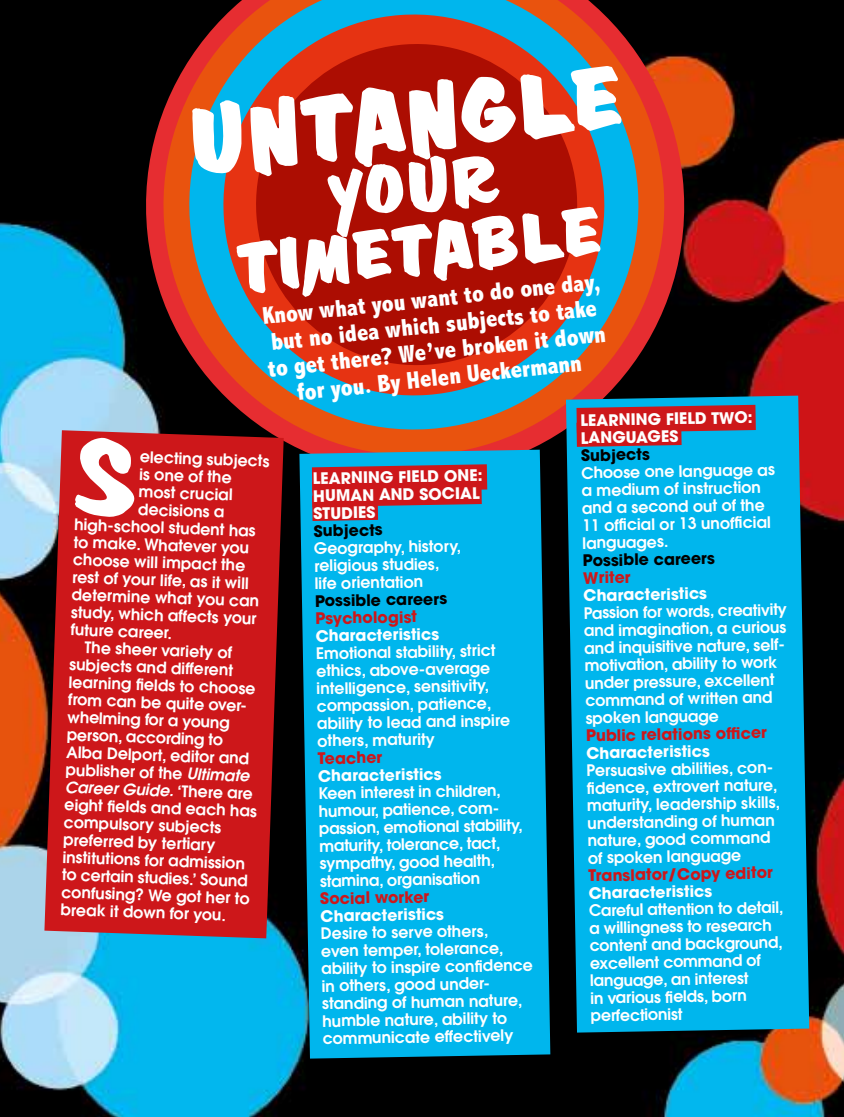
<style>
.page{position:relative;width:844px;height:1117px;background:#fff}
.page>*{position:absolute;margin:0;border:0;box-sizing:border-box;transform-origin:0 0}
.t1{font:700 79.62px "Cg Davison Zip";color:#fff}
.t2{font:700 61.6px/62.5px "Cg Davison Zip";color:#fff;text-align:center}
.t3{font:800 condensed 24.5px/26.4px "Abadi MT Std";color:#fff;text-align:center}
.t4{font:600 15.75px/17.5px "Avant Garde";color:#fff}
.t5{font:700 15.75px/17.5px "Avant Garde";color:#fff}
.t6{font:700 15.75px "Avant Garde";color:#cd171a}
.t7{font:700 15.75px "Avant Garde";color:#000}
.t8{font:italic 600 15.75px "Avant Garde";color:#fff}
.s1{font-style:italic}
.s2{font-style:normal}
</style>
<div class="page">
<img style="left:0;top:0;width:843px;height:1116px">
<svg style="left:132px;top:0;width:566px;height:489px;background:#401811"></svg>
<svg style="left:154px;top:0;width:519px;height:464px;background:#872513"></svg>
<svg style="left:181px;top:0;width:465px;height:437px;background:#765c56"></svg>
<svg style="left:216px;top:8px;width:395px;height:394px;background:#7c7476"></svg>
<svg style="left:250px;top:38px;width:332px;height:333px;background:#aa2016"></svg>
<svg style="left:44px;top:430px;width:239px;height:508px;background:#bf1b1e"></svg>
<div style="left:299px;top:449px;width:251px;height:609px;background:#00b6ed"></div>
<div style="left:566px;top:395px;width:243px;height:637px;background:#00b6ed"></div>
<svg style="left:576px;top:405px;width:179px;height:42px;background:#a13846"></svg>
<svg style="left:312px;top:464px;width:175px;height:57px;background:#9f3a48"></svg>
<div style="left:74px;top:437px;width:62px;height:81px;background:#cd171a"></div>
<h1 class="t1" style="left:182px;top:90px;width:436px;rotate:-6deg">Untangle</h1>
<h2 class="t2" style="left:226px;top:176px;width:367px;rotate:-6deg">you r timetable</h2>
<h3 class="t3" style="left:261px;top:303px;width:341px;rotate:-6deg">Know what you want to do one day, but no idea which subjects to take to get there? We’ve broken it down for you. By Helen Ueckermann</h3>
<p class="t4" style="left:140px;top:447px;width:131px;rotate:2deg">electing subjects</p>
<p class="t4" style="left:140px;top:465px;width:94px;rotate:2deg">is one of the</p>
<p class="t4" style="left:139px;top:482px;width:95px;rotate:2deg">most crucial</p>
<p class="t4" style="left:138px;top:500px;width:88px;rotate:2deg">decisions a</p>
<p class="t4" style="left:75px;top:515px;width:183px;rotate:2deg">high-school student has</p>
<p class="t4" style="left:74px;top:532px;width:177px;rotate:2deg">to make. Whatever you</p>
<p class="t4" style="left:73px;top:550px;width:174px;rotate:2deg">choose will impact the</p>
<p class="t4" style="left:73px;top:567px;width:178px;rotate:2deg">rest of your life, as it will</p>
<p class="t4" style="left:72px;top:585px;width:189px;rotate:2deg">determine what you can</p>
<p class="t4" style="left:71px;top:602px;width:187px;rotate:2deg">study, which affects your</p>
<p class="t4" style="left:71px;top:620px;width:103px;rotate:2deg">future career.</p>
<p class="t4" style="left:85px;top:638px;width:149px;rotate:2deg">The sheer variety of</p>
<p class="t4" style="left:70px;top:655px;width:165px;rotate:2deg">subjects and different</p>
<p class="t4" style="left:69px;top:672px;width:188px;rotate:2deg">learning fi elds to choose</p>
<p class="t4" style="left:68px;top:690px;width:182px;rotate:2deg">from can be quite over-</p>
<p class="t4" style="left:68px;top:707px;width:164px;rotate:2deg">whelming for a young</p>
<p class="t4" style="left:67px;top:725px;width:158px;rotate:2deg">person, according to</p>
<p class="t4" style="left:67px;top:742px;width:184px;rotate:2deg">Alba Delport, editor and</p>
<p class="t4" style="left:66px;top:760px;width:185px;rotate:2deg">publisher of the <span class="s1">Ultimate</span></p>
<p class="t8" style="left:65px;top:776px;width:189px;rotate:2deg">Career Guide. <span class="s2">‘There are</span></p>
<p class="t4" style="left:65px;top:795px;width:194px;rotate:2deg">eight fi elds and each has</p>
<p class="t4" style="left:64px;top:812px;width:159px;rotate:2deg">compulsory subjects</p>
<p class="t4" style="left:64px;top:830px;width:154px;rotate:2deg">preferred by tertiary</p>
<p class="t4" style="left:63px;top:847px;width:184px;rotate:2deg">institutions for admission</p>
<p class="t4" style="left:62px;top:865px;width:187px;rotate:2deg">to certain studies.’ Sound</p>
<p class="t4" style="left:62px;top:882px;width:190px;rotate:2deg">confusing? We got her to</p>
<p class="t4" style="left:61px;top:900px;width:167px;rotate:2deg">break it down for you.</p>
<p class="t5" style="left:312px;top:469px;width:171px;rotate:-1deg">Learning fiel d ONE :<br>Human and so cial studies</p>
<p class="t7" style="left:313px;top:520px;width:71px;rotate:-1deg">Subje cts</p>
<p class="t4" style="left:314px;top:539px;width:149px;rotate:-1deg">Geography, history, religious studies, life orientation</p>
<p class="t7" style="left:315px;top:590px;width:135px;rotate:-1deg">Possible care e rs</p>
<p class="t6" style="left:315px;top:608px;width:105px;rotate:-1deg">Psychologist</p>
<p class="t5" style="left:315px;top:626px;width:126px;rotate:-1deg">Characte ristics</p>
<p class="t4" style="left:316px;top:644px;width:194px;rotate:-1deg">Emotional stability, strict ethics, above-average intelligence, sensitivity, compassion, patience, ability to lead and inspire others, maturity</p>
<p class="t6" style="left:317px;top:748px;width:71px;rotate:-1deg">Teacher</p>
<p class="t5" style="left:318px;top:766px;width:126px;rotate:-1deg">Characte ristics</p>
<p class="t4" style="left:318px;top:784px;width:205px;rotate:-1deg">Keen interest in children, humour, patience, com&shy;passion, emotional stability, maturity, tolerance, tact, sympathy, good health, stamina, organisation</p>
<p class="t6" style="left:320px;top:888px;width:115px;rotate:-1deg">Social worker</p>
<p class="t5" style="left:320px;top:906px;width:126px;rotate:-1deg">Characte ristics</p>
<p class="t4" style="left:320px;top:924px;width:213px;rotate:-1deg">Desire to serve others,<br>even temper, tolerance, ability to inspire confi dence in others, good under&shy;standing of human nature, humble nature, ability to communicate effectively</p>
<p class="t5" style="left:580px;top:411px;width:174px;rotate:-1deg">Learning fiel d TWO:<br>Languages</p>
<p class="t7" style="left:580px;top:445px;width:71px;rotate:-1deg">Subje cts</p>
<p class="t4" style="left:581px;top:463px;width:195px;rotate:-1deg">Choose one language as a medium of instruction and a second out of the<br>11 offi cial or 13 unoffi cial languages.</p>
<p class="t7" style="left:582px;top:550px;width:135px;rotate:-1deg">Possible caree rs</p>
<p class="t6" style="left:583px;top:567px;width:53px;rotate:-1deg">Write r</p>
<p class="t5" style="left:583px;top:586px;width:126px;rotate:-1deg">Characte ristics</p>
<p class="t4" style="left:583px;top:603px;width:205px;rotate:-1deg">Passion for words, creativity and imagination, a curious and inquisitive nature, self&shy;motivation, ability to work under pressure, excellent command of written and spoken language</p>
<p class="t6" style="left:585px;top:725px;width:187px;rotate:-1deg">Public relations offi cer</p>
<p class="t5" style="left:586px;top:744px;width:126px;rotate:-1deg">Characte ristics</p>
<p class="t4" style="left:586px;top:761px;width:195px;rotate:-1deg">Persuasive abilities, con&shy;fi dence, extrovert nature, maturity, leadership skills, understanding of human nature, good command of spoken language</p>
<p class="t6" style="left:588px;top:865px;width:190px;rotate:-1deg">Translator/Copy e ditor</p>
<p class="t5" style="left:588px;top:883px;width:126px;rotate:-1deg">Characte ristics</p>
<p class="t4" style="left:588px;top:901px;width:196px;rotate:-1deg">Careful attention to detail, a willingness to research content and background, excellent command of language, an interest<br>in various fi elds, born perfectionist</p>
</div>
